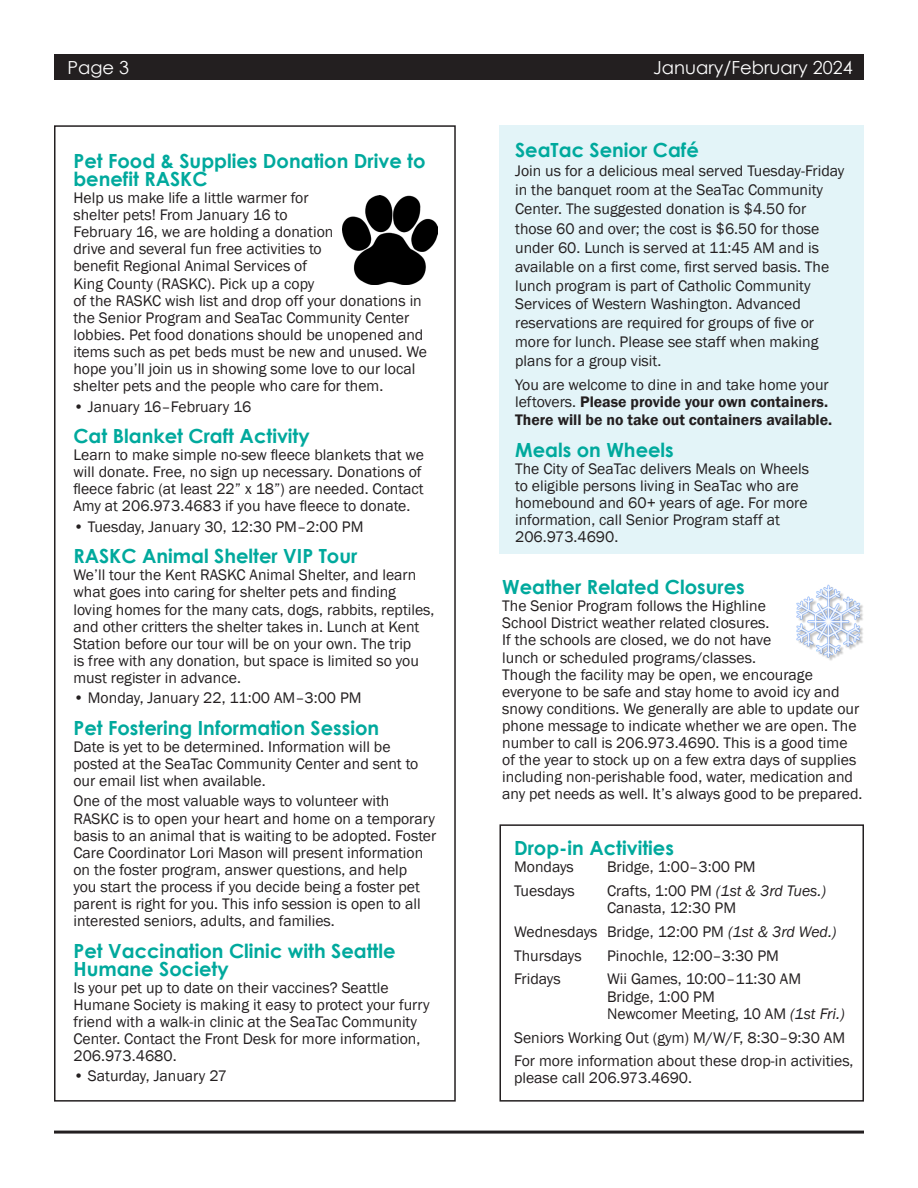
<style>
.page{position:relative;width:918px;height:1188px;background:#fff}
.page>*{position:absolute;margin:0;border:0;box-sizing:border-box;transform-origin:0 0}
.Senior_Course_Title{font:700 19.5px/18px "Century Gothic";color:#00a99d}
.t1{font:18px "Century Gothic";color:#fff}
.Recreation_Paragraph_Senior{font:15.75px/17.1px "Franklin Gothic";color:#231f20}
.Recreation_Paragraph_Senior-2{font:600 15.75px "Franklin Gothic";color:#231f20}
.s1{font-weight:600}
.s2{font-style:italic}
</style>
<div class="page">
<div style="left:54px;top:54px;width:810px;height:26px;background:#231f20"></div>
<div style="left:500px;top:125px;width:364px;height:429px;background:#e3f4f8"></div>
<div style="left:500px;top:824px;width:364px;height:278px;border:2px solid #231f20"></div>
<img style="left:796px;top:585px;width:67px;height:76px">
<img style="left:343px;top:195px;width:95px;height:90px">
<div style="left:54px;top:125px;width:402px;height:977px;border:2px solid #231f20"></div>
<hr style="left:54px;top:1131px;width:810px;height:3px;background:#231f20">
<p class="t1" style="left:68px;top:55px;width:63px">Page 3</p>
<p class="t1" style="left:653px;top:55px;width:201px">January/February 2024</p>
<p class="Senior_Course_Title" style="left:73px;top:151px;width:354px">Pet Food &amp; Supplies Donation Drive to benefit RASKC</p>
<p class="Recreation_Paragraph_Senior" style="left:73px;top:190px;width:355px">Help us make life a little warmer for<br>shelter pets! From January 16 to<br>February 16, we are holding a donation<br>drive and several fun free activities to<br>benefit Regional Animal Services of<br>King County (RASKC). Pick up a copy<br>of the RASKC wish list and drop off your donations in the Senior Program and SeaTac Community Center lobbies. Pet food donations should be unopened and items such as pet beds must be new and unused. We hope you’ll join us in showing some love to our local shelter pets and the people who care for them.</p>
<p class="Recreation_Paragraph_Senior" style="left:73px;top:398px;width:179px">• January 16–February 16</p>
<p class="Senior_Course_Title" style="left:73px;top:426px;width:238px">Cat Blanket Craft Activity</p>
<p class="Recreation_Paragraph_Senior" style="left:73px;top:447px;width:352px">Learn to make simple no-sew fleece blankets that we will donate. Free, no sign up necessary. Donations of fleece fabric (at least 22” x 18”) are needed. Contact Amy at 206.973.4683 if you have fleece to donate.</p>
<p class="Recreation_Paragraph_Senior" style="left:73px;top:518px;width:291px">• Tuesday, January 30, 12:30 PM–2:00 PM</p>
<p class="Senior_Course_Title" style="left:73px;top:546px;width:285px">RASKC Animal Shelter VIP Tour</p>
<p class="Recreation_Paragraph_Senior" style="left:73px;top:567px;width:363px">We’ll tour the Kent RASKC Animal Shelter, and learn what goes into caring for shelter pets and finding loving homes for the many cats, dogs, rabbits, reptiles, and other critters the shelter takes in. Lunch at Kent Station before our tour will be on your own. The trip<br>is free with any donation, but space is limited so you must register in advance.</p>
<p class="Recreation_Paragraph_Senior" style="left:73px;top:690px;width:290px">• Monday, January 22, 11:00 AM–3:00 PM</p>
<p class="Senior_Course_Title" style="left:73px;top:718px;width:307px">Pet Fostering Information Session</p>
<p class="Recreation_Paragraph_Senior" style="left:73px;top:738px;width:347px">Date is yet to be determined. Information will be posted at the SeaTac Community Center and sent to our email list when available.</p>
<p class="Recreation_Paragraph_Senior" style="left:73px;top:793px;width:364px">One of the most valuable ways to volunteer with RASKC is to open your heart and home on a temporary basis to an animal that is waiting to be adopted. Foster Care Coordinator Lori Mason will present information on the foster program, answer questions, and help<br>you start the process if you decide being a foster pet parent is right for you. This info session is open to all interested seniors, adults, and families.</p>
<p class="Senior_Course_Title" style="left:73px;top:941px;width:324px">Pet Vaccination Clinic with Seattle<br>Humane Society</p>
<p class="Recreation_Paragraph_Senior" style="left:73px;top:979px;width:358px">Is your pet up to date on their vaccines? Seattle Humane Society is making it easy to protect your furry friend with a walk-in clinic at the SeaTac Community Center. Contact the Front Desk for more information, 206.973.4680.</p>
<p class="Recreation_Paragraph_Senior" style="left:73px;top:1068px;width:155px">• Saturday, January 27</p>
<p class="Senior_Course_Title" style="left:515px;top:140px;width:185px">SeaTac Senior Café</p>
<p class="Recreation_Paragraph_Senior" style="left:515px;top:162px;width:331px;line-height:18.9px">Join us for a delicious meal served Tuesday-Friday in the banquet room at the SeaTac Community Center. The suggested donation is $4.50 for those 60 and over; the cost is $6.50 for those under 60. Lunch is served at 11:45 AM and is available on a first come, first served basis. The lunch program is part of Catholic Community Services of Western Washington. Advanced reservations are required for groups of five or more for lunch. Please see staff when making plans for a group visit.</p>
<p class="Recreation_Paragraph_Senior" style="left:515px;top:376px;width:315px">You are welcome to dine in and take home your leftovers. <span class="s1">Please provide your own containers.</span></p>
<p class="Recreation_Paragraph_Senior-2" style="left:515px;top:410px;width:319px">There will be no take out containers available.</p>
<p class="Senior_Course_Title" style="left:515px;top:440px;width:160px">Meals on Wheels</p>
<p class="Recreation_Paragraph_Senior" style="left:515px;top:461px;width:295px">The City of SeaTac delivers Meals on Wheels to eligible persons living in SeaTac who are homebound and 60+ years of age. For more information, call Senior Program staff at 206.973.4690.</p>
<p class="Senior_Course_Title" style="left:502px;top:577px;width:244px">Weather Related Closures</p>
<p class="Recreation_Paragraph_Senior" style="left:502px;top:598px;width:362px">The Senior Program follows the Highline<br>School District weather related closures.<br>If the schools are closed, we do not have<br>lunch or scheduled programs/classes.<br>Though the facility may be open, we encourage everyone to be safe and stay home to avoid icy and snowy conditions. We generally are able to update our phone message to indicate whether we are open. The number to call is 206.973.4690. This is a good time of the year to stock up on a few extra days of supplies including non-perishable food, water, medication and any pet needs as well. It’s always good to be prepared.</p>
<p class="Senior_Course_Title" style="left:514px;top:838px;width:161px">Drop-in Activities</p>
<p class="Recreation_Paragraph_Senior" style="left:514px;top:859px;width:61px">Mondays</p>
<p class="Recreation_Paragraph_Senior" style="left:607px;top:859px;width:150px">Bridge, 1:00–3:00 PM</p>
<p class="Recreation_Paragraph_Senior" style="left:514px;top:882px;width:62px">Tuesdays</p>
<p class="Recreation_Paragraph_Senior" style="left:607px;top:882px;width:220px">Crafts, 1:00 PM <span class="s2">(1st &amp; 3rd Tues.)<br></span>Canasta, 12:30 PM</p>
<p class="Recreation_Paragraph_Senior" style="left:514px;top:923px;width:324px">Wednesdays Bridge, 12:00 PM <span class="s2">(1st &amp; 3rd Wed.)</span></p>
<p class="Recreation_Paragraph_Senior" style="left:514px;top:947px;width:69px">Thursdays</p>
<p class="Recreation_Paragraph_Senior" style="left:607px;top:947px;width:173px">Pinochle, 12:00–3:30 PM</p>
<p class="Recreation_Paragraph_Senior" style="left:514px;top:971px;width:48px">Fridays</p>
<p class="Recreation_Paragraph_Senior" style="left:607px;top:971px;width:196px">Wii Games, 10:00–11:30 AM</p>
<p class="Recreation_Paragraph_Senior" style="left:607px;top:988px;width:239px">Bridge, 1:00 PM<br>Newcomer Meeting, 10 AM <span class="s2">(1st Fri.)</span></p>
<p class="Recreation_Paragraph_Senior" style="left:514px;top:1029px;width:333px">Seniors Working Out (gym) M/W/F, 8:30–9:30 AM</p>
<p class="Recreation_Paragraph_Senior" style="left:514px;top:1053px;width:341px">For more information about these drop-in activities, please call 206.973.4690.</p>
</div>
